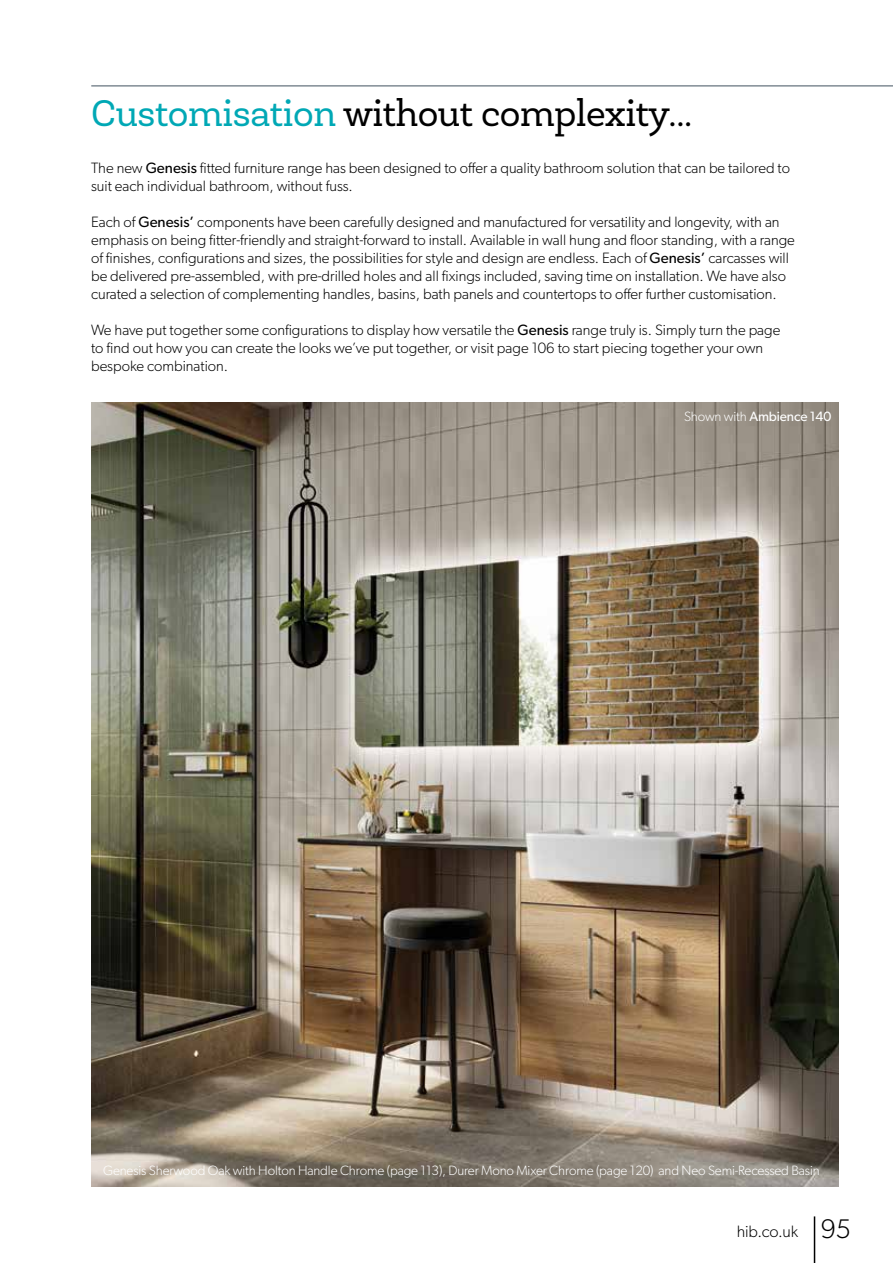
<style>
.page{position:relative;width:893px;height:1263px;background:#fff}
.page>*{position:absolute;margin:0;border:0;box-sizing:border-box;transform-origin:0 0}
.t1{font:37.5px "Newslab";letter-spacing:-.01em;color:#000}
.t2{font:300 16.5px "Gibson";letter-spacing:-.01em;color:#000}
.t3{font:300 15px/18px "Gibson";color:#000}
.t4{font:300 13.5px "Gibson";letter-spacing:-.01em;color:#fff}
.t5{font:13.5px "Gibson";letter-spacing:-.01em;color:#fff}
.s1{color:#00a8b5}
.s2{font-weight:400}
.s3{font-weight:300}
.s4{font-size:27px}
</style>
<div class="page">
<hr style="left:814px;top:1216px;width:1px;height:47px;background:#000">
<hr style="left:91px;top:85px;width:802px;height:2px;background:#808b94">
<img style="left:91px;top:402px;width:748px;height:784px">
<h1 class="t1" style="left:91px;top:90px;width:603px"><span class="s1">Customisation</span> without complexity...</h1>
<p class="t3" style="left:91px;top:158px;width:701px">The new <span class="s2">Genesis</span> fitted furniture range has been designed to offer a quality bathroom solution that can be tailored to suit each individual bathroom, without fuss.</p>
<p class="t3" style="left:91px;top:212px;width:705px">Each of <span class="s2">Genesis’</span> components have been carefully designed and manufactured for versatility and longevity, with an emphasis on being fitter-friendly and straight-forward to install. Available in wall hung and floor standing, with a range of finishes, configurations and sizes, the possibilities for style and design are endless. Each of <span class="s2">Genesis’</span> carcasses will be delivered pre-assembled, with pre-drilled holes and all fixings included, saving time on installation. We have also curated a selection of complementing handles, basins, bath panels and countertops to offer further customisation.</p>
<p class="t3" style="left:91px;top:320px;width:691px">We have put together some configurations to display how versatile the <span class="s2">Genesis</span> range truly is. Simply turn the page to find out how you can create the looks we’ve put together, or visit page 106 to start piecing together your own bespoke combination.</p>
<p class="t5" style="left:684px;top:408px;width:149px"><span class="s3">Shown with</span> Ambience 140</p>
<p class="t4" style="left:103px;top:1162px;width:718px">Genesis Sherwood Oak with Holton Handle Chrome (page 113), Durer Mono Mixer Chrome (page 120) and Neo Semi-Recessed Basin</p>
<p class="t2" style="left:737px;top:1222px;width:116px">hib.co.uk <span class="s4">95</span></p>
</div>
